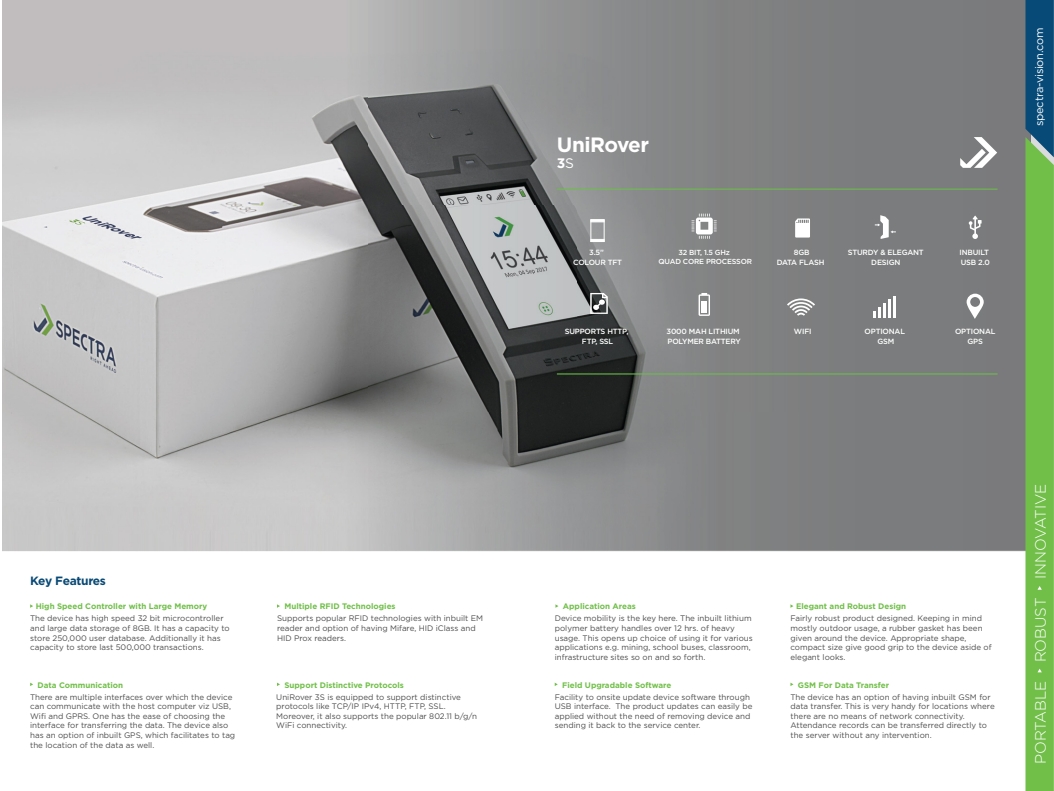
<style>
.page{position:relative;width:1054px;height:791px;background:#fff}
.page>*{position:absolute;margin:0;border:0;box-sizing:border-box;transform-origin:0 0}
.t1{font:700 20.7px "Gotham";letter-spacing:-.025em;color:#fff}
.t2{font:300 15px "Gotham";letter-spacing:-.005em;color:#fff}
.t3{font:700 13.8px "Gotham";color:#fff}
.t4{font:700 12px "Gotham";letter-spacing:-.03em;color:#084975}
.t5{font:11px "Gotham";letter-spacing:-.025em;color:#fff}
.t6{font:8px/9.6px "Gotham";color:#4d4d4f}
.t7{font:700 8px "Gotham";color:#71bf49}
.t8{font:500 7.5px/9.7px "Gotham";letter-spacing:-.025em;color:#fff;text-align:center}
.t9{font:500 7.3px/8.8px "Gotham";letter-spacing:-.025em;color:#fff;text-align:center}
.s1{font-weight:400}
</style>
<div class="page">
<img style="left:2px;top:0;width:1023px;height:551px">
<img style="left:368px;top:0;width:657px;height:549px">
<svg style="left:1025px;top:0;width:28px;height:790px;background:#5fa954"></svg>
<hr style="left:557px;top:188px;width:440px;height:1px;background:#6dbe4b">
<hr style="left:557px;top:373px;width:440px;height:1px;background:#6dbe4b">
<svg style="left:960px;top:137px;width:37px;height:31px"></svg>
<div style="left:590px;top:219px;width:14px;height:23px;border:1px solid #fff"></div>
<hr style="left:590px;top:219px;width:14px;height:3px;background:#fff">
<hr style="left:590px;top:239px;width:14px;height:3px;background:#fff">
<svg style="left:691px;top:213px;width:25px;height:26px"></svg>
<svg style="left:795px;top:218px;width:15px;height:19px"></svg>
<svg style="left:787px;top:298px;width:28px;height:17px"></svg>
<svg style="left:873px;top:299px;width:17px;height:18px"></svg>
<hr style="left:893px;top:296px;width:2px;height:21px;background:#fff">
<svg style="left:874px;top:215px;width:21px;height:24px"></svg>
<svg style="left:968px;top:215px;width:13px;height:24px"></svg>
<svg style="left:966px;top:293px;width:17px;height:26px"></svg>
<svg style="left:698px;top:293px;width:12px;height:23px"></svg>
<svg style="left:590px;top:293px;width:17px;height:21px"></svg>
<h3 class="t5" style="left:1032px;top:126px;width:100px;rotate:-90deg">spectra-vision.com</h3>
<h1 class="t1" style="left:557px;top:131px;width:94px">UniRover</h1>
<h3 class="t3" style="left:557px;top:154px;width:19px">3<span class="s1">S</span></h3>
<p class="t8" style="left:573px;top:247px;width:50px">3.5”<br>COLOUR TFT</p>
<p class="t9" style="left:658px;top:248px;width:95px">32 BIT, 1.5 GHz<br>QUAD CORE PROCESSOR</p>
<p class="t8" style="left:776px;top:247px;width:49px">8GB<br>DATA FLASH</p>
<p class="t8" style="left:959px;top:247px;width:32px;text-align:left">INBUILT<br>USB 2.0</p>
<p class="t8" style="left:847px;top:247px;width:77px">STURDY &amp; ELEGANT<br>DESIGN</p>
<p class="t8" style="left:564px;top:326px;width:65px">SUPPORTS HTTP,<br>FTP, SSL</p>
<p class="t8" style="left:666px;top:326px;width:76px;text-align:left">3000 MAH LITHIUM<br>POLYMER BATTERY</p>
<p class="t8" style="left:793px;top:326px;width:19px">WIFI</p>
<p class="t8" style="left:955px;top:326px;width:42px">OPTIONAL<br>GPS</p>
<p class="t8" style="left:864px;top:326px;width:42px">OPTIONAL<br>GSM</p>
<h3 class="t4" style="left:30px;top:572px;width:77px">Key Features</h3>
<p class="t7" style="left:36px;top:600px;width:173px">High Speed Controller with Large Memory</p>
<p class="t7" style="left:284px;top:600px;width:113px">Multiple RFID Technologies</p>
<p class="t6" style="left:30px;top:613px;width:201px">The device has high speed 32 bit microcontroller and large data storage of 8GB. It has a capacity to store 250,000 user database. Additionally it has capacity to store last 500,000 transactions.</p>
<p class="t6" style="left:277px;top:613px;width:208px">Supports popular RFID technologies with inbuilt EM reader and option of having Mifare, HID iClass and<br>HID Prox readers.</p>
<p class="t7" style="left:38px;top:679px;width:87px">Data Communication</p>
<p class="t7" style="left:284px;top:679px;width:121px">Support Distinctive Protocols</p>
<p class="t6" style="left:30px;top:691px;width:207px">There are multiple interfaces over which the device can communicate with the host computer viz USB, Wifi and GPRS. One has the ease of choosing the interface for transferring the data. The device also has an option of inbuilt GPS, which facilitates to tag the location of the data as well.</p>
<p class="t6" style="left:276px;top:691px;width:202px">UniRover 3S is equipped to support distinctive protocols like TCP/IP IPv4, HTTP, FTP, SSL.<br>Moreover, it also supports the popular 802.11 b/g/n WiFi connectivity.</p>
<p class="t7" style="left:563px;top:600px;width:74px">Application Areas</p>
<p class="t7" style="left:796px;top:600px;width:112px">Elegant and Robust Design</p>
<p class="t6" style="left:554px;top:613px;width:199px">Device mobility is the key here. The inbuilt lithium polymer battery handles over 12 hrs. of heavy usage. This opens up choice of using it for various applications e.g. mining, school buses, classroom, infrastructure sites so on and so forth.</p>
<p class="t6" style="left:790px;top:613px;width:203px">Fairly robust product designed. Keeping in mind mostly outdoor usage, a rubber gasket has been given around the device. Appropriate shape, compact size give good grip to the device aside of elegant looks.</p>
<p class="t7" style="left:562px;top:679px;width:111px">Field Upgradable Software</p>
<p class="t7" style="left:797px;top:679px;width:93px">GSM For Data Transfer</p>
<p class="t6" style="left:554px;top:691px;width:199px">Facility to onsite update device software through USB interface. The product updates can easily be applied without the need of removing device and sending it back to the service center.</p>
<p class="t6" style="left:790px;top:691px;width:206px">The device has an option of having inbuilt GSM for data transfer. This is very handy for locations where there are no means of network connectivity.<br>Attendance records can be transferred directly to the server without any intervention.</p>
<h2 class="t2" style="left:1030px;top:763px;width:282px;rotate:-90deg">PORTABLE ROBUST INNOVATIVE</h2>
</div>
